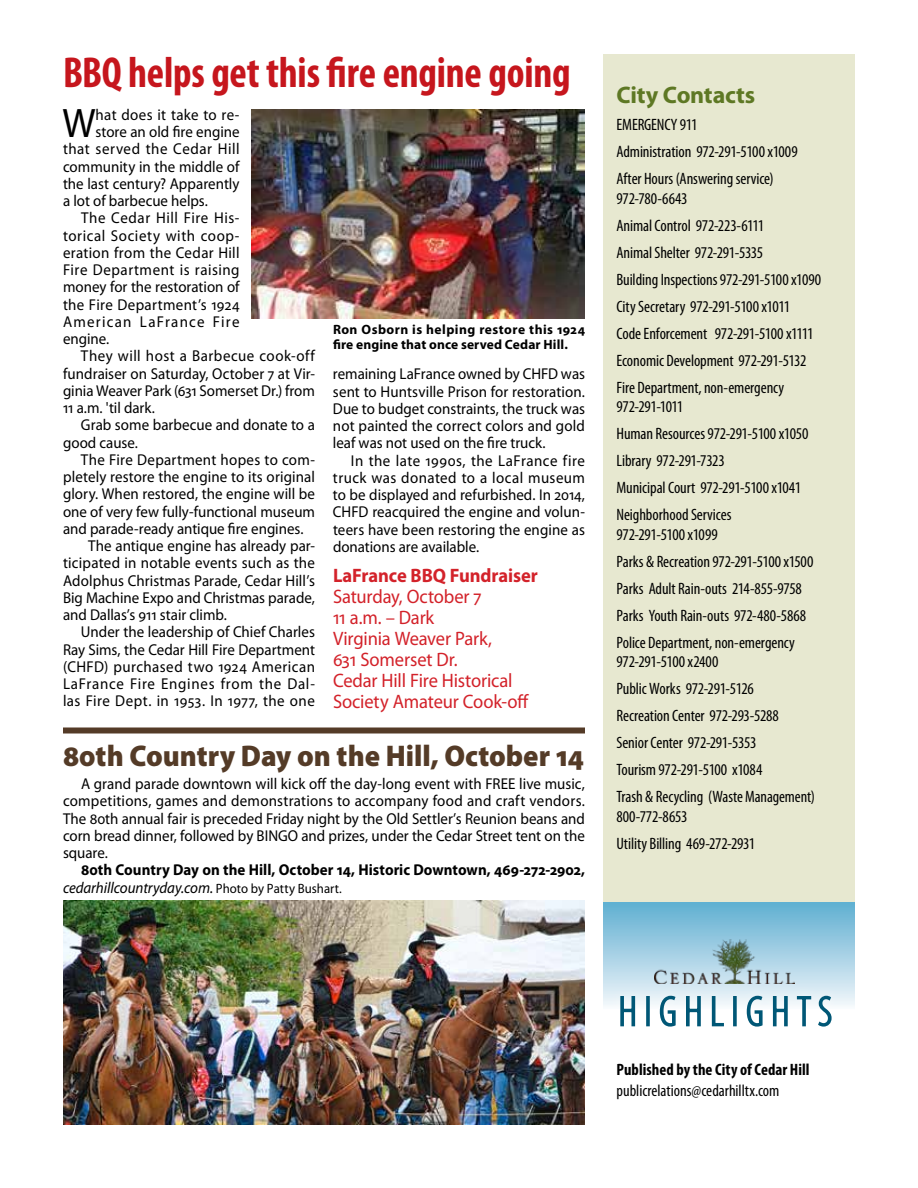
<style>
.page{position:relative;width:918px;height:1188px;background:#fff}
.page>*{position:absolute;margin:0;border:0;box-sizing:border-box;transform-origin:0 0}
.t1{font:700 condensed 43.5px "Myriad Pro";letter-spacing:-.005em;color:#c6161d;scale:.95 1}
.t2{font:41.4px "Myriad Pro";color:#000;scale:.95 1}
.t3{font:900 30px "Myriad Pro";color:#543b27;scale:.95 1}
.t4{font:700 24px "Myriad Pro";letter-spacing:-.01em;color:#5e7824}
.t5{font:19.5px/21px "Myriad Pro";letter-spacing:-.01em;color:#d3222a;scale:.95 1}
.t6{font:700 19.5px "Myriad Pro";letter-spacing:-.005em;color:#d3222a;scale:.95 1}
.t7{font:condensed 16.5px/27px "Myriad Pro";letter-spacing:-.005em;color:#000}
.t8{font:700 condensed 16.5px "Myriad Pro";letter-spacing:.005em;color:#000}
.t9{font:15.75px/17.2px "Myriad Pro";letter-spacing:.005em;color:#000;text-align:justify;scale:.95 1}
.t10{font:700 15.75px/17.2px "Myriad Pro";color:#000;scale:.95 1}
.t11{font:15.75px "Myriad Pro";letter-spacing:.03em;color:#000;scale:.95 1}
.t12{font:15.75px "Myriad Pro";letter-spacing:.035em;color:#000;scale:.95 1}
.t13{font:15.75px "Myriad Pro";letter-spacing:.045em;color:#000;scale:.95 1}
.t14{font:15.75px "Myriad Pro";letter-spacing:.04em;color:#000;scale:.95 1}
.t15{font:15.75px "Myriad Pro";letter-spacing:.085em;color:#000;scale:.95 1}
.t16{font:700 13.5px/15px "Myriad Pro";letter-spacing:.03em;color:#000}
.s1{font-weight:400;font-style:italic}
.s2{font-weight:400;font-size:13.5px}
</style>
<div class="page">
<div style="left:603px;top:54px;width:252px;height:932px;background:#e7e8d0"></div>
<svg style="left:603px;top:903px;width:252px;height:103px;background:#8ec5de"></svg>
<div style="left:608px;top:983px;width:236px;height:56px;background:#fff;opacity:.75"></div>
<svg style="left:619px;top:995px;width:214px;height:33px"></svg>
<img style="left:654px;top:940px;width:141px;height:43px">
<div style="left:63px;top:728px;width:522px;height:6px;background:#543b27"></div>
<img style="left:252px;top:110px;width:333px;height:208px">
<img style="left:63px;top:900px;width:522px;height:225px">
<h1 class="t1" style="left:63px;top:45px;width:536px">BBQ helps get this fire engine going</h1>
<h2 class="t2" style="left:62px;top:98px;width:36px">W</h2>
<p class="t9" style="left:96px;top:106px;width:153px">hat does it take to re-</p>
<p class="t9" style="left:96px;top:123px;width:153px">store an old fire engine</p>
<p class="t12" style="left:63px;top:139px;width:187px">that served the Cedar Hill</p>
<p class="t9" style="left:63px;top:157px;width:187px">community in the middle of</p>
<p class="t9" style="left:63px;top:175px;width:187px">the last century? Apparently</p>
<p class="t9" style="left:63px;top:192px;width:154px">a lot of barbecue helps.</p>
<p class="t12" style="left:81px;top:208px;width:168px">The Cedar Hill Fire His-</p>
<p class="t14" style="left:63px;top:226px;width:187px">torical Society with coop-</p>
<p class="t9" style="left:63px;top:244px;width:187px">eration from the Cedar Hill</p>
<p class="t11" style="left:63px;top:260px;width:187px">Fire Department is raising</p>
<p class="t9" style="left:63px;top:278px;width:187px">money for the restoration of</p>
<p class="t9" style="left:63px;top:295px;width:187px">the Fire Department’s 1924</p>
<p class="t15" style="left:63px;top:312px;width:187px">American LaFrance Fire</p>
<p class="t9" style="left:63px;top:330px;width:50px">engine.</p>
<p class="t12" style="left:81px;top:346px;width:248px">They will host a Barbecue cook-off</p>
<p class="t9" style="left:63px;top:364px;width:267px">fundraiser on Saturday, October 7 at Vir-</p>
<p class="t9" style="left:63px;top:382px;width:267px">ginia Weaver Park (631 Somerset Dr.) from</p>
<p class="t9" style="left:63px;top:399px;width:98px">11 a.m. 'til dark.</p>
<p class="t9" style="left:81px;top:416px;width:248px">Grab some barbecue and donate to a</p>
<p class="t9" style="left:63px;top:433px;width:80px">good cause.</p>
<p class="t9" style="left:81px;top:451px;width:248px">The Fire Department hopes to com-</p>
<p class="t9" style="left:63px;top:468px;width:267px">pletely restore the engine to its original</p>
<p class="t9" style="left:63px;top:485px;width:267px">glory. When restored, the engine will be</p>
<p class="t9" style="left:63px;top:502px;width:267px">one of very few fully-functional museum</p>
<p class="t9" style="left:63px;top:520px;width:255px">and parade-ready antique fire engines.</p>
<p class="t9" style="left:88px;top:537px;width:240px">The antique engine has already par-</p>
<p class="t9" style="left:63px;top:554px;width:267px">ticipated in notable events such as the</p>
<p class="t9" style="left:63px;top:571px;width:267px">Adolphus Christmas Parade, Cedar Hill’s</p>
<p class="t9" style="left:63px;top:589px;width:267px">Big Machine Expo and Christmas parade,</p>
<p class="t9" style="left:63px;top:606px;width:174px">and Dallas’s 911 stair climb.</p>
<p class="t9" style="left:81px;top:623px;width:248px">Under the leadership of Chief Charles</p>
<p class="t9" style="left:63px;top:640px;width:267px">Ray Sims, the Cedar Hill Fire Department</p>
<p class="t11" style="left:63px;top:657px;width:267px">(CHFD) purchased two 1924 American</p>
<p class="t13" style="left:63px;top:674px;width:267px">LaFrance Fire Engines from the Dal-</p>
<p class="t11" style="left:63px;top:691px;width:267px">las Fire Dept. in 1953. In 1977, the one</p>
<p class="t16" style="left:333px;top:322px;width:254px">Ron Osborn is helping restore this 1924 fire engine that once served Cedar Hill.</p>
<p class="t9" style="left:333px;top:365px;width:267px">remaining LaFrance owned by CHFD was sent to Huntsville Prison for restoration.<br>Due to budget constraints, the truck was not painted the correct colors and gold leaf was not used on the fire truck.</p>
<p class="t9" style="left:333px;top:452px;width:267px;text-indent:18px">In the late 1990s, the LaFrance fire truck was donated to a local museum to be displayed and refurbished. In 2014, CHFD reacquired the engine and volun&shy;teers have been restoring the engine as donations are available.</p>
<p class="t6" style="left:333px;top:562px;width:217px">LaFrance BBQ Fundraiser</p>
<p class="t5" style="left:333px;top:585px;width:208px">Saturday, October 7<br>11 a.m. – Dark<br>Virginia Weaver Park,<br>631 Somerset Dr.<br>Cedar Hill Fire Historical<br>Society Amateur Cook-off</p>
<h3 class="t3" style="left:63px;top:736px;width:550px">80th Country Day on the Hill, October 14</h3>
<p class="t9" style="left:63px;top:775px;width:551px;text-indent:18px">A grand parade downtown will kick off the day-long event with FREE live music, competitions, games and demonstrations to accompany food and craft vendors.<br>The 80th annual fair is preceded Friday night by the Old Settler’s Reunion beans and corn bread dinner, followed by BINGO and prizes, under the Cedar Street tent on the square.</p>
<p class="t10" style="left:63px;top:861px;width:551px;text-indent:18px">80th Country Day on the Hill, October 14, Historic Downtown, 469-272-2902, <span class="s1">cedarhillcountryday.com.</span> <span class="s2">Photo by Patty Bushart.</span></p>
<h3 class="t4" style="left:616px;top:79px;width:140px">City Contacts</h3>
<p class="t7" style="left:616px;top:111px;width:183px">EMERGENCY 911<br>Administration 972-291-5100 x1009<br>After Hours (Answering service)</p>
<p class="t7" style="left:616px;top:184px;width:206px">972-780-6643<br>Animal Control 972-223-6111<br>Animal Shelter 972-291-5335<br>Building Inspections 972-291-5100 x1090<br>City Secretary 972-291-5100 x1011<br>Code Enforcement 972-291-5100 x1111<br>Economic Development 972-291-5132<br>Fire Department, non-emergency</p>
<p class="t7" style="left:616px;top:393px;width:193px">972-291-1011<br>Human Resources 972-291-5100 x1050<br>Library 972-291-7323<br>Municipal Court 972-291-5100 x1041<br>Neighborhood Services</p>
<p class="t7" style="left:616px;top:520px;width:198px">972-291-5100 x1099<br>Parks &amp; Recreation 972-291-5100 x1500<br>Parks Adult Rain-outs 214-855-9758<br>Parks Youth Rain-outs 972-480-5868<br>Police Department, non-emergency</p>
<p class="t7" style="left:616px;top:648px;width:200px">972-291-5100 x2400<br>Public Works 972-291-5126<br>Recreation Center 972-293-5288<br>Senior Center 972-291-5353<br>Tourism 972-291-5100 x1084<br>Trash &amp; Recycling (Waste Management)</p>
<p class="t7" style="left:617px;top:802px;width:140px">800-772-8653<br>Utility Billing 469-272-2931</p>
<p class="t8" style="left:616px;top:1059px;width:195px">Published by the City of Cedar Hill</p>
<p class="t7" style="left:616px;top:1077px;width:165px">publicrelations@cedarhilltx.com</p>
</div>
